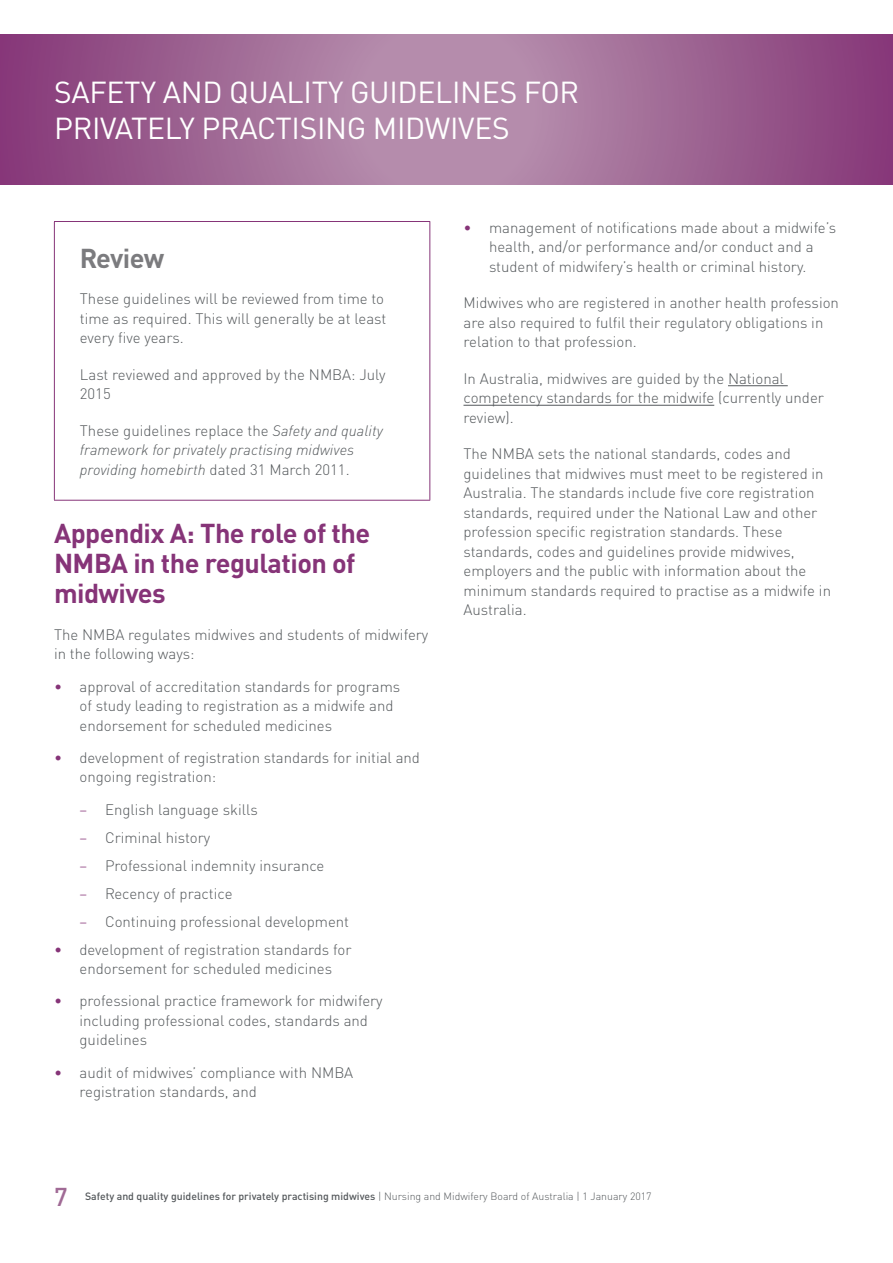
<style>
.page{position:relative;width:893px;height:1263px;background:#fff}
.page>*{position:absolute;margin:0;border:0;box-sizing:border-box;transform-origin:0 0}
.t1{font:30px/36px "DINOT";letter-spacing:-.01em;color:#fff}
.t2{font:700 27px/30px "DINOT";letter-spacing:-.02em;color:#863478}
.t3{font:700 27px "DINOT";letter-spacing:-.025em;color:#7b7b7e}
.t4{font:500 25.5px "DINOT";color:#a06a95}
.Body{font:300 15px/19.5px "DINOT";color:#54585b}
.Body-2{font:italic 300 15px/19.5px "DINOT";color:#54585b}
.t5{font:500 10.5px "DINOT";color:#54585b}
.s1{font-style:normal}
.s2{color:#863478}
.s3{font-weight:300}
</style>
<div class="page">
<svg style="left:0;top:34px;width:893px;height:150px;background:#a06895"></svg>
<hr style="left:54px;top:221px;width:376px;height:1px;background:#863478">
<hr style="left:54px;top:222px;width:1px;height:278px;background:#863478">
<hr style="left:429px;top:222px;width:1px;height:278px;background:#863478">
<hr style="left:54px;top:500px;width:376px;height:1px;background:#863478">
<hr style="left:728px;top:385px;width:60px;height:1px;background:#54585b">
<hr style="left:463px;top:405px;width:251px;height:1px;background:#54585b">
<h1 class="t1" style="left:54px;top:74px;width:527px">SAFETY AND QUALITY GUIDELINES FOR<br>PRIVATELY PRACTISING MIDWIVES</h1>
<p class="t3" style="left:80px;top:240px;width:86px">Review</p>
<p class="Body" style="left:80px;top:289px;width:308px">These guidelines will be reviewed from time to time as required. This will generally be at least every five years.</p>
<p class="Body" style="left:80px;top:364px;width:307px">Last reviewed and approved by the NMBA: July<br>2015</p>
<p class="Body-2" style="left:80px;top:420px;width:304px"><span class="s1">These guidelines replace the</span> Safety and quality framework for privately practising midwives providing homebirth <span class="s1">dated 31 March 2011.</span></p>
<p class="t2" style="left:54px;top:518px;width:318px">Appendix A: The role of the<br>NMBA in the regulation of midwives</p>
<p class="Body" style="left:54px;top:624px;width:376px">The NMBA regulates midwives and students of midwifery in the following ways:</p>
<p class="Body" style="left:80px;top:676px;width:322px;text-indent:-26px"><span class="s2">•</span> approval of accreditation standards for programs of study leading to registration as a midwife and endorsement for scheduled medicines</p>
<p class="Body" style="left:80px;top:748px;width:342px;text-indent:-26px"><span class="s2">•</span> development of registration standards for initial and ongoing registration:</p>
<p class="Body" style="left:80px;top:799px;width:180px"><span class="s2">−</span> English language skills</p>
<p class="Body" style="left:80px;top:827px;width:132px"><span class="s2">−</span> Criminal history</p>
<p class="Body" style="left:80px;top:855px;width:246px"><span class="s2">−</span> Professional indemnity insurance</p>
<p class="Body" style="left:80px;top:883px;width:155px"><span class="s2">−</span> Recency of practice</p>
<p class="Body" style="left:80px;top:911px;width:271px"><span class="s2">−</span> Continuing professional development</p>
<p class="Body" style="left:54px;top:939px;width:299px;text-align:center"><span class="s2">•</span> development of registration standards for endorsement for scheduled medicines</p>
<p class="Body" style="left:80px;top:991px;width:305px;text-indent:-26px"><span class="s2">•</span> professional practice framework for midwifery including professional codes, standards and guidelines</p>
<p class="Body" style="left:80px;top:1062px;width:275px;text-indent:-26px"><span class="s2">•</span> audit of midwives’ compliance with NMBA registration standards, and</p>
<p class="Body" style="left:463px;top:217px;width:374px;text-align:center"><span class="s2">•</span> management of notifications made about a midwife’s health, and/or performance and/or conduct and a student of midwifery’s health or criminal history.</p>
<p class="Body" style="left:463px;top:293px;width:377px">Midwives who are registered in another health profession are also required to fulfil their regulatory obligations in relation to that profession.</p>
<p class="Body" style="left:463px;top:368px;width:362px">In Australia, midwives are guided by the National competency standards for the midwife (currently under review).</p>
<p class="Body" style="left:463px;top:444px;width:369px">The NMBA sets the national standards, codes and guidelines that midwives must meet to be registered in Australia. The standards include five core registration standards, required under the National Law and other profession specific registration standards. These standards, codes and guidelines provide midwives, employers and the public with information about the minimum standards required to practise as a midwife in Australia.</p>
<h3 class="t4" style="left:54px;top:1180px;width:15px">7</h3>
<p class="t5" style="left:85px;top:1190px;width:568px">Safety and quality guidelines for privately practising midwives <span class="s3">| Nursing and Midwifery Board of Australia | 1 January 2017</span></p>
</div>
